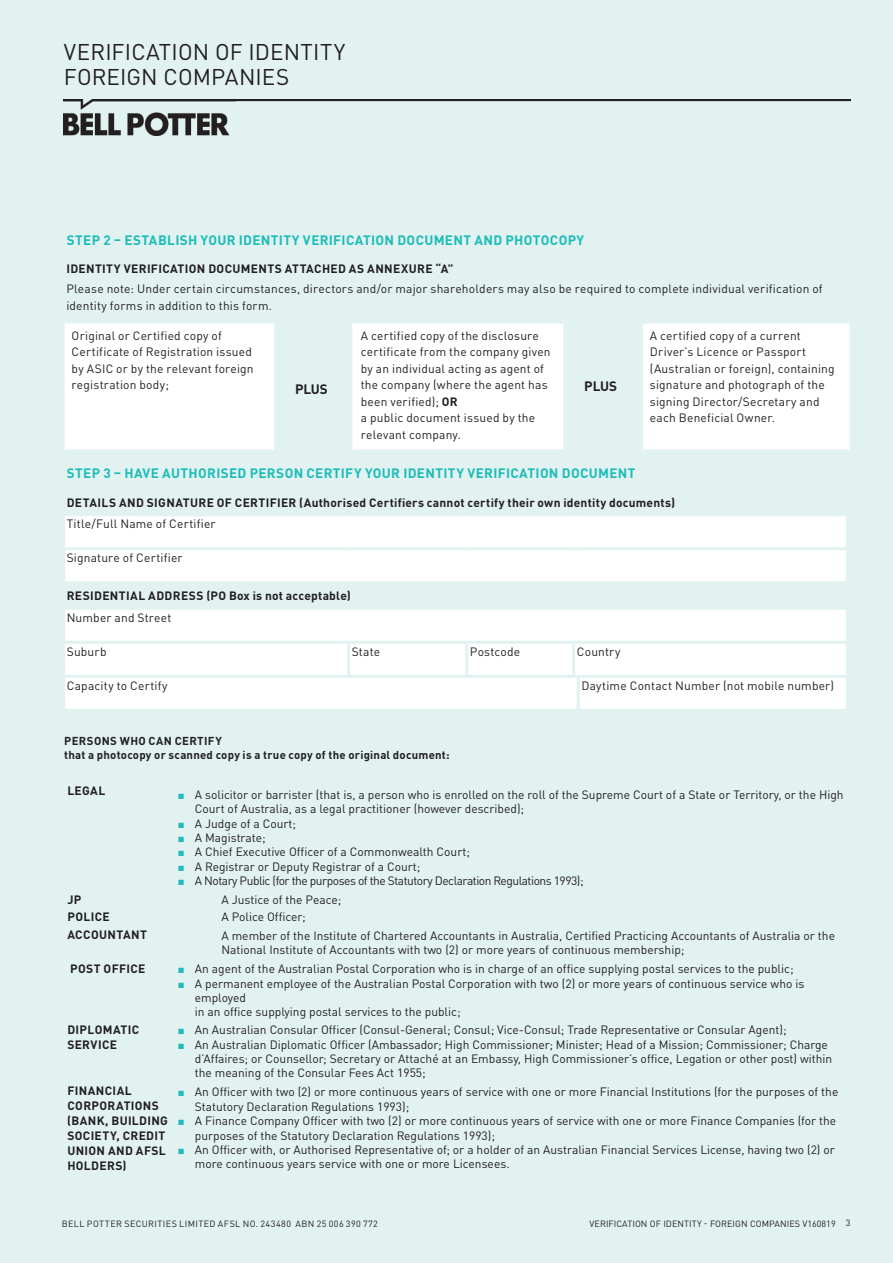
<style>
.page{position:relative;width:893px;height:1263px;background:#e1f2f1}
.page>*{position:absolute;margin:0;border:0;box-sizing:border-box;transform-origin:0 0}
.t1{font:22.5px/25.5px "DINOT";letter-spacing:.005em;color:#231f20}
.Std_-Heading{font:700 13.5px "DINOT";letter-spacing:.025em;color:#1dbcb8}
.Std_-_Body_Copy{font:700 13.5px "DINOT";color:#231f20}
.Std_-_Body_Copy-2{font:12px/14.4px "DINOT";color:#231f20}
.Form_-_Body{font:12px/16.5px "DINOT";letter-spacing:.015em;color:#231f20}
.Form_-_Heading{font:700 12px/15px "DINOT";letter-spacing:.025em;color:#231f20}
.Std_-_Body_Copy-3{font:12px "DINOT";letter-spacing:-.04em;color:#231f20}
.Form_-_Heading-2{font:700 11.4px/14.4px "DINOT";letter-spacing:.02em;color:#231f20}
.t2{font:9px "DINOT";letter-spacing:.03em;color:#231f20}
.t3{font:9px "DINOT";letter-spacing:.01em;color:#231f20}
.s1{font-weight:700}
.s2{font-family:"Arial";font-style:italic;font-size:11.25px;color:#1dbcb8}
</style>
<div class="page">
<img style="left:64px;top:100px;width:786px;height:36px">
<div style="left:65px;top:516px;width:781px;height:193px;background:#fff"></div>
<div style="left:64px;top:583px;width:783px;height:25px;background:#e1f2f1"></div>
<hr style="left:347px;top:644px;width:3px;height:31px;background:#e1f2f1">
<hr style="left:465px;top:644px;width:3px;height:31px;background:#e1f2f1">
<hr style="left:62px;top:675px;width:287px;height:3px;background:#e1f2f1">
<hr style="left:349px;top:675px;width:118px;height:3px;background:#e1f2f1">
<hr style="left:467px;top:675px;width:107px;height:3px;background:#e1f2f1">
<svg style="left:574px;top:675px;width:4px;height:3px"></svg>
<hr style="left:577px;top:678px;width:3px;height:31px;background:#e1f2f1">
<hr style="left:62px;top:581px;width:287px;height:3px;background:#e1f2f1">
<hr style="left:349px;top:581px;width:118px;height:3px;background:#e1f2f1">
<hr style="left:467px;top:581px;width:107px;height:3px;background:#e1f2f1">
<hr style="left:578px;top:581px;width:271px;height:3px;background:#e1f2f1">
<hr style="left:572px;top:644px;width:3px;height:31px;background:#e1f2f1">
<hr style="left:62px;top:607px;width:287px;height:3px;background:#e1f2f1">
<hr style="left:349px;top:607px;width:118px;height:3px;background:#e1f2f1">
<hr style="left:467px;top:607px;width:107px;height:3px;background:#e1f2f1">
<hr style="left:578px;top:607px;width:271px;height:3px;background:#e1f2f1">
<hr style="left:62px;top:641px;width:287px;height:3px;background:#e1f2f1">
<hr style="left:349px;top:641px;width:118px;height:3px;background:#e1f2f1">
<hr style="left:467px;top:641px;width:107px;height:3px;background:#e1f2f1">
<svg style="left:574px;top:641px;width:4px;height:3px"></svg>
<hr style="left:578px;top:641px;width:271px;height:3px;background:#e1f2f1">
<hr style="left:62px;top:547px;width:287px;height:3px;background:#e1f2f1">
<hr style="left:349px;top:547px;width:118px;height:3px;background:#e1f2f1">
<hr style="left:467px;top:547px;width:107px;height:3px;background:#e1f2f1">
<svg style="left:574px;top:547px;width:4px;height:3px"></svg>
<hr style="left:578px;top:547px;width:271px;height:3px;background:#e1f2f1">
<hr style="left:578px;top:675px;width:271px;height:3px;background:#e1f2f1">
<svg style="left:65px;top:324px;width:785px;height:126px;fill:#fff"></svg>
<hr style="left:313px;top:324px;width:3px;height:126px;background:#e1f2f1">
<hr style="left:602px;top:324px;width:3px;height:126px;background:#e1f2f1">
<hr style="left:274px;top:324px;width:3px;height:126px;background:#e1f2f1">
<hr style="left:640px;top:324px;width:3px;height:126px;background:#e1f2f1">
<hr style="left:563px;top:324px;width:3px;height:126px;background:#e1f2f1">
<h1 class="t1" style="left:64px;top:38px;width:283px">VERIFICATION OF IDENTITY<br>FOREIGN COMPANIES</h1>
<p class="Std_-Heading" style="left:67px;top:231px;width:519px">STEP 2 – ESTABLISH YOUR IDENTITY VERIFICATION DOCUMENT AND PHOTOCOPY</p>
<p class="Form_-_Heading" style="left:66px;top:261px;width:389px">IDENTITY VERIFICATION DOCUMENTS ATTACHED AS ANNEXURE “A”</p>
<p class="Form_-_Body" style="left:66px;top:280px;width:758px">Please note: Under certain circumstances, directors and/or major shareholders may also be required to complete individual verification of identity forms in addition to this form.</p>
<p class="Form_-_Body" style="left:72px;top:327px;width:184px">Original or Certified copy of<br>Certificate of Registration issued by ASIC or by the relevant foreign registration body;</p>
<p class="Form_-_Body" style="left:361px;top:327px;width:191px">A certified copy of the disclosure certificate from the company given by an individual acting as agent of the company (where the agent has been verified); <span class="s1">OR<br></span>a public document issued by the relevant company.</p>
<p class="Form_-_Body" style="left:650px;top:327px;width:186px">A certified copy of a current<br>Driver’s Licence or Passport (Australian or foreign), containing signature and photograph of the signing Director/Secretary and each Beneficial Owner.</p>
<p class="Std_-_Body_Copy" style="left:295px;top:380px;width:34px">PLUS</p>
<p class="Std_-_Body_Copy" style="left:584px;top:377px;width:34px">PLUS</p>
<p class="Std_-Heading" style="left:67px;top:464px;width:570px">STEP 3 – HAVE AUTHORISED PERSON CERTIFY YOUR IDENTITY VERIFICATION DOCUMENT</p>
<p class="Form_-_Heading" style="left:67px;top:494px;width:610px">DETAILS AND SIGNATURE OF CERTIFIER (Authorised Certifiers cannot certify their own identity documents)</p>
<p class="Form_-_Body" style="left:67px;top:515px;width:150px">Title/Full Name of Certifier</p>
<p class="Form_-_Body" style="left:67px;top:549px;width:117px">Signature of Certifier</p>
<p class="Form_-_Heading" style="left:67px;top:588px;width:286px">RESIDENTIAL ADDRESS (PO Box is not acceptable)</p>
<p class="Form_-_Body" style="left:67px;top:609px;width:106px">Number and Street</p>
<p class="Form_-_Body" style="left:67px;top:643px;width:41px">Suburb</p>
<p class="Form_-_Body" style="left:352px;top:643px;width:30px">State</p>
<p class="Form_-_Body" style="left:470px;top:643px;width:52px">Postcode</p>
<p class="Form_-_Body" style="left:577px;top:643px;width:45px">Country</p>
<p class="Form_-_Body" style="left:67px;top:677px;width:102px">Capacity to Certify</p>
<p class="Form_-_Body" style="left:581px;top:677px;width:254px">Daytime Contact Number (not mobile number)</p>
<p class="Form_-_Heading-2" style="left:64px;top:733px;width:387px">PERSONS WHO CAN CERTIFY<br>that a photocopy or scanned copy is a true copy of the original document:</p>
<p class="Form_-_Heading" style="left:67px;top:783px;width:39px">LEGAL</p>
<p class="Std_-_Body_Copy-2" style="left:195px;top:787px;width:650px;text-indent:-17px"><span class="s2">■</span> A solicitor or barrister (that is, a person who is enrolled on the roll of the Supreme Court of a State or Territory, or the High<br>Court of Australia, as a legal practitioner (however described);</p>
<p class="Std_-_Body_Copy-2" style="left:178px;top:816px;width:120px"><span class="s2">■</span> A Judge of a Court;</p>
<p class="Std_-_Body_Copy-2" style="left:178px;top:830px;width:89px"><span class="s2">■</span> A Magistrate;</p>
<p class="Std_-_Body_Copy-2" style="left:178px;top:845px;width:294px"><span class="s2">■</span> A Chief Executive Officer of a Commonwealth Court;</p>
<p class="Std_-_Body_Copy-2" style="left:178px;top:859px;width:244px"><span class="s2">■</span> A Registrar or Deputy Registrar of a Court;</p>
<p class="Std_-_Body_Copy-3" style="left:178px;top:873px;width:407px"><span class="s2">■</span> A Notary Public (for the purposes of the Statutory Declaration Regulations 1993);</p>
<p class="Form_-_Heading" style="left:67px;top:891px;width:15px">JP</p>
<p class="Std_-_Body_Copy-2" style="left:221px;top:892px;width:121px">A Justice of the Peace;</p>
<p class="Form_-_Heading" style="left:67px;top:909px;width:44px">POLICE</p>
<p class="Std_-_Body_Copy-2" style="left:221px;top:909px;width:86px">A Police Officer;</p>
<p class="Form_-_Heading" style="left:67px;top:927px;width:81px">ACCOUNTANT</p>
<p class="Std_-_Body_Copy-2" style="left:221px;top:928px;width:615px">A member of the Institute of Chartered Accountants in Australia, Certified Practicing Accountants of Australia or the<br>National Institute of Accountants with two (2) or more years of continuous membership;</p>
<p class="Form_-_Heading" style="left:70px;top:961px;width:77px">POST OFFICE</p>
<p class="Std_-_Body_Copy-2" style="left:178px;top:961px;width:617px"><span class="s2">■</span> An agent of the Australian Postal Corporation who is in charge of an office supplying postal services to the public;</p>
<p class="Std_-_Body_Copy-2" style="left:195px;top:976px;width:611px;text-indent:-17px"><span class="s2">■</span> A permanent employee of the Australian Postal Corporation with two (2) or more years of continuous service who is employed<br>in an office supplying postal services to the public;</p>
<p class="Form_-_Heading" style="left:67px;top:1022px;width:73px">DIPLOMATIC<br>SERVICE</p>
<p class="Std_-_Body_Copy-2" style="left:178px;top:1022px;width:610px"><span class="s2">■</span> An Australian Consular Officer (Consul-General; Consul; Vice-Consul; Trade Representative or Consular Agent);</p>
<p class="Std_-_Body_Copy-2" style="left:195px;top:1037px;width:639px;text-indent:-17px"><span class="s2">■</span> An Australian Diplomatic Officer (Ambassador; High Commissioner; Minister; Head of a Mission; Commissioner; Charge d’Affaires; or Counsellor; Secretary or Attaché at an Embassy, High Commissioner’s office, Legation or other post) within the meaning of the Consular Fees Act 1955;</p>
<p class="Form_-_Heading" style="left:67px;top:1083px;width:102px">FINANCIAL<br>CORPORATIONS (BANK, BUILDING<br>SOCIETY, CREDIT<br>UNION AND AFSL<br>HOLDERS)</p>
<p class="Std_-_Body_Copy-2" style="left:195px;top:1085px;width:645px;text-indent:-17px"><span class="s2">■</span> An Officer with two (2) or more continuous years of service with one or more Financial Institutions (for the purposes of the<br>Statutory Declaration Regulations 1993);</p>
<p class="Std_-_Body_Copy-2" style="left:195px;top:1113px;width:643px;text-indent:-17px"><span class="s2">■</span> A Finance Company Officer with two (2) or more continuous years of service with one or more Finance Companies (for the purposes of the Statutory Declaration Regulations 1993);</p>
<p class="Std_-_Body_Copy-2" style="left:195px;top:1142px;width:642px;text-indent:-17px"><span class="s2">■</span> An Officer with, or Authorised Representative of; or a holder of an Australian Financial Services License, having two (2) or more continuous years service with one or more Licensees.</p>
<p class="t2" style="left:62px;top:1218px;width:318px">BELL POTTER SECURITIES LIMITED AFSL NO. 243480 ABN 25 006 390 772</p>
<p class="t3" style="left:589px;top:1218px;width:262px">VERIFICATION OF IDENTITY - FOREIGN COMPANIES V160819 3</p>
</div>
